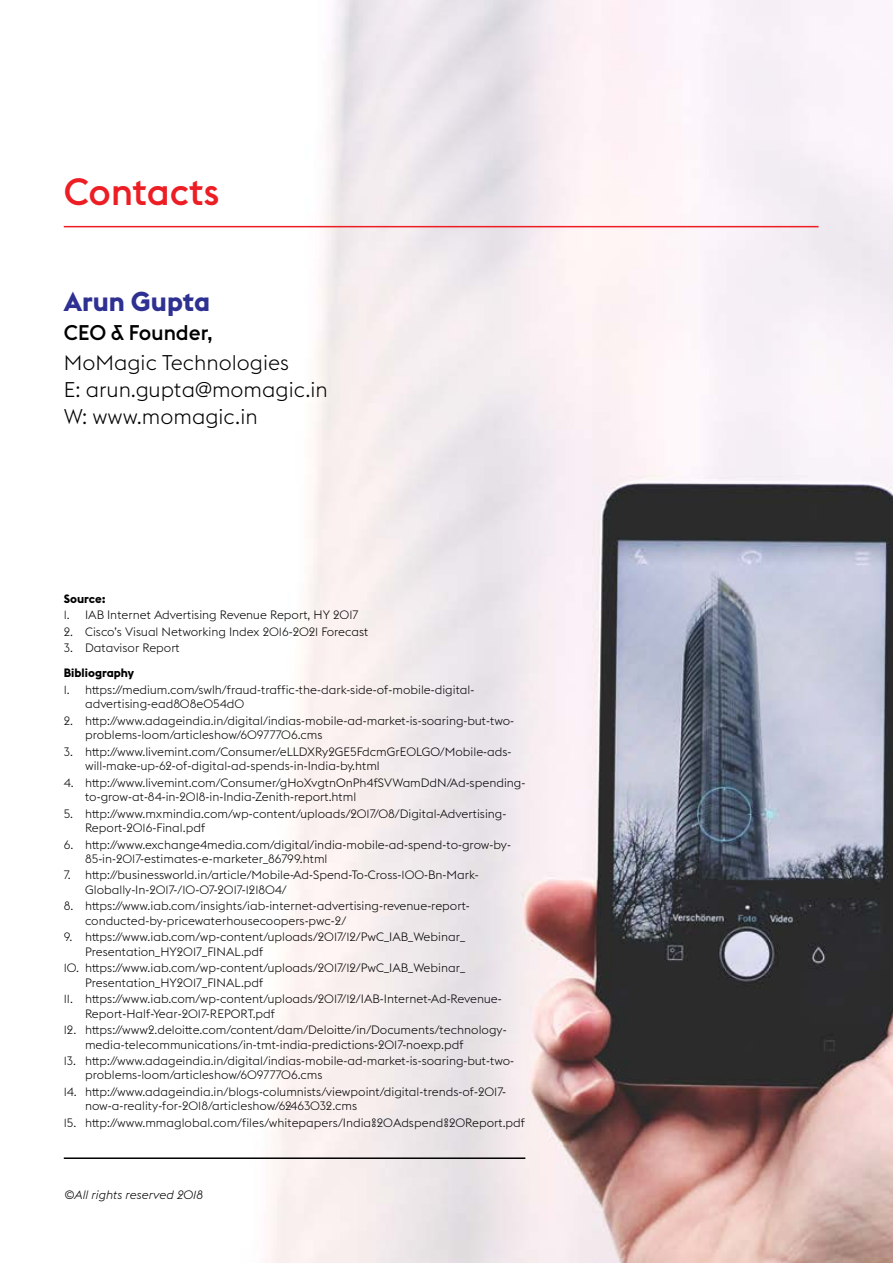
<style>
.page{position:relative;width:893px;height:1263px;background:#fff}
.page>*{position:absolute;margin:0;border:0;box-sizing:border-box;transform-origin:0 0}
.t1{font:500 37.5px "Euclid Flex";color:#ed1d24}
.t2{font:700 27px "Euclid Flex";color:#2e3092}
.t3{font:300 21px/27.3px "Euclid Flex";color:#000}
.t4{font:500 21px "Euclid Flex";color:#000}
.t5{font:300 12px/14.4px "Euclid Flex";color:#000}
.t6{font:italic 300 12px "Euclid Flex";color:#000}
.t7{font:700 12px "Euclid Flex";color:#000}
</style>
<div class="page">
<img style="left:63px;top:0;width:830px;height:1263px">
<hr style="left:64px;top:226px;width:755px;height:1px;background:#ed1d24">
<hr style="left:64px;top:1157px;width:461px;height:2px;background:#000">
<h1 class="t1" style="left:64px;top:170px;width:157px">Contacts</h1>
<h2 class="t2" style="left:64px;top:286px;width:148px">Arun Gupta</h2>
<h3 class="t4" style="left:64px;top:321px;width:150px">CEO &amp; Founder,</h3>
<h3 class="t3" style="left:64px;top:349px;width:266px">MoMagic Technologies<br>E: arun.gupta@momagic.in<br>W: www.momagic.in</h3>
<p class="t7" style="left:64px;top:592px;width:44px">Source:</p>
<p class="t5" style="left:64px;top:608px;width:296px">1. IAB Internet Advertising Revenue Report, HY 2017</p>
<p class="t5" style="left:64px;top:624px;width:306px">2. Cisco’s Visual Networking Index 2016-2021 Forecast</p>
<p class="t5" style="left:64px;top:641px;width:118px">3. Datavisor Report</p>
<p class="t7" style="left:64px;top:666px;width:72px">Bibliography</p>
<p class="t5" style="left:85px;top:682px;width:391px;text-indent:-21px">1. https://medium.com/swlh/fraud-traffic-the-dark-side-of-mobile-digital&shy;advertising-ead808e054d0</p>
<p class="t5" style="left:85px;top:713px;width:431px;text-indent:-21px">2. http://www.adageindia.in/digital/indias-mobile-ad-market-is-soaring-but-two&shy;problems-loom/articleshow/60977706.cms</p>
<p class="t5" style="left:85px;top:744px;width:428px;text-indent:-21px">3. http://www.livemint.com/Consumer/eLLDXRy2GE5FdcmGrE0LGO/Mobile-ads&shy;will-make-up-62-of-digital-ad-spends-in-India-by.html</p>
<p class="t5" style="left:85px;top:775px;width:442px;text-indent:-21px">4. http://www.livemint.com/Consumer/gHoXvgtnOnPh4fSVWamDdN/Ad-spending&shy;to-grow-at-84-in-2018-in-India-Zenith-report.html</p>
<p class="t5" style="left:85px;top:806px;width:423px;text-indent:-21px">5. http://www.mxmindia.com/wp-content/uploads/2017/08/Digital-Advertising-<br>Report-2016-Final.pdf</p>
<p class="t5" style="left:85px;top:837px;width:427px;text-indent:-21px">6. http://www.exchange4media.com/digital/india-mobile-ad-spend-to-grow-by-<br>85-in-2017-estimates-e-marketer_86799.html</p>
<p class="t5" style="left:85px;top:868px;width:395px;text-indent:-21px">7. http://businessworld.in/article/Mobile-Ad-Spend-To-Cross-100-Bn-Mark-<br>Globally-In-2017-/10-07-2017-121804/</p>
<p class="t5" style="left:85px;top:899px;width:386px;text-indent:-21px">8. https://www.iab.com/insights/iab-internet-advertising-revenue-report&shy;conducted-by-pricewaterhousecoopers-pwc-2/</p>
<p class="t5" style="left:85px;top:930px;width:382px;text-indent:-21px">9. https://www.iab.com/wp-content/uploads/2017/12/PwC_IAB_Webinar_<br>Presentation_HY2017_FINAL.pdf</p>
<p class="t5" style="left:85px;top:961px;width:382px;text-indent:-21px">10. https://www.iab.com/wp-content/uploads/2017/12/PwC_IAB_Webinar_<br>Presentation_HY2017_FINAL.pdf</p>
<p class="t5" style="left:85px;top:992px;width:418px;text-indent:-21px">11. https://www.iab.com/wp-content/uploads/2017/12/IAB-Internet-Ad-Revenue-<br>Report-Half-Year-2017-REPORT.pdf</p>
<p class="t5" style="left:85px;top:1023px;width:423px;text-indent:-21px">12. https://www2.deloitte.com/content/dam/Deloitte/in/Documents/technology&shy;media-telecommunications/in-tmt-india-predictions-2017-noexp.pdf</p>
<p class="t5" style="left:85px;top:1054px;width:431px;text-indent:-21px">13. http://www.adageindia.in/digital/indias-mobile-ad-market-is-soaring-but-two&shy;problems-loom/articleshow/60977706.cms</p>
<p class="t5" style="left:85px;top:1084px;width:423px;text-indent:-21px">14. http://www.adageindia.in/blogs-columnists/viewpoint/digital-trends-of-2017- now-a-reality-for-2018/articleshow/62463032.cms</p>
<p class="t5" style="left:64px;top:1115px;width:463px">15. http://www.mmaglobal.com/files/whitepapers/India%20Adspend%20Report.pdf</p>
<p class="t6" style="left:64px;top:1188px;width:140px">©All rights reserved 2018</p>
</div>
